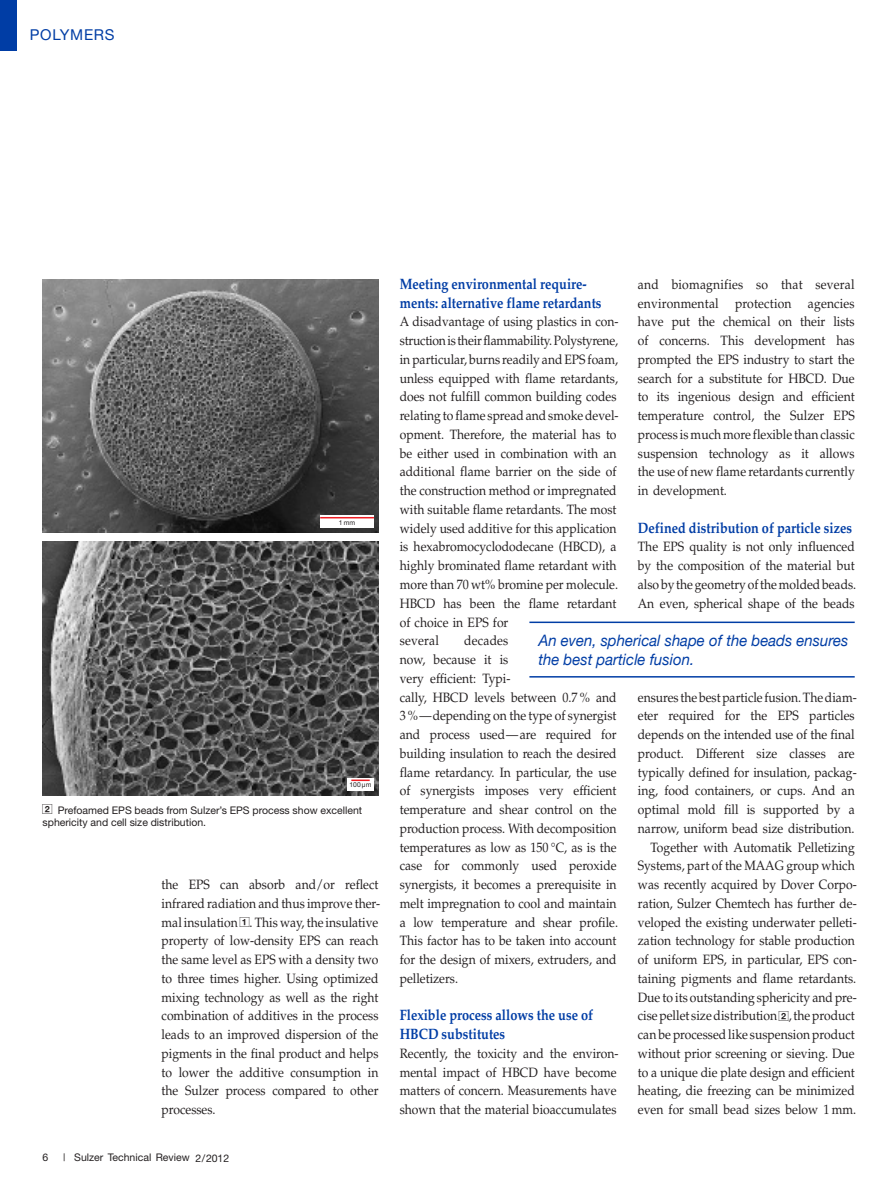
<style>
.page{position:relative;width:893px;height:1191px;background:#fff}
.page>*{position:absolute;margin:0;border:0;box-sizing:border-box;transform-origin:0 0}
.t1{font:italic 15.75px/18.8px "Helvetica Neue";color:#003da5;scale:.95 1}
.t2{font:700 15px/18.8px "Palatino";color:#003da5;scale:.85 1}
.t3{font:15px "Helvetica Neue";letter-spacing:.05em;color:#003da5}
.t4{font:13.5px/18.8px "Palatino";color:#231f20;scale:.9 1}
.t5{font:10.5px/12px "Helvetica Neue";color:#231f20}
.t6{font:6.75px "Helvetica Neue";color:#231f20}
.s1{font-family:"STR Ziffern Normal";font-size:9.75px}
</style>
<div class="page">
<div style="left:0;top:0;width:17px;height:51px;background:#003da5"></div>
<img style="left:43px;top:279px;width:335px;height:254px">
<img style="left:43px;top:542px;width:335px;height:253px">
<div style="left:347px;top:778px;width:27px;height:13px;background:#fff"></div>
<svg style="left:351px;top:779px;width:19px;height:2px"></svg>
<div style="left:320px;top:515px;width:54px;height:13px;background:#fff"></div>
<hr style="left:320px;top:517px;width:54px;height:1px;background:#ee1d23">
<hr style="left:529px;top:621px;width:326px;height:2px;background:#003da5">
<hr style="left:529px;top:676px;width:326px;height:1px;background:#003da5">
<p class="t3" style="left:30px;top:30px;width:86px">POLYMERS</p>
<p class="t6" style="left:339px;top:520px;width:18px">1mm</p>
<p class="t6" style="left:350px;top:782px;width:23px">100 µm</p>
<p class="t5" style="left:43px;top:805px;width:321px"><sup>2</sup> Prefoamed EPS beads from Sulzer’s EPS process show excellent sphericity and cell size distribution.</p>
<p class="t4" style="left:162px;top:876px;width:244px">the EPS can absorb and/or reflect infrared radiation and thus improve ther&shy;mal insulation <span class="s1">1</span>. This way, the insulative property of low-density EPS can reach the same level as EPS with a density two to three times higher. Using optimized mixing technology as well as the right combination of additives in the process leads to an improved dispersion of the pigments in the final product and helps to lower the additive consumption in the Sulzer process compared to other processes.</p>
<p class="t5" style="left:43px;top:1152px;width:7px">6</p>
<p class="t5" style="left:63px;top:1152px;width:168px">| Sulzer Technical Review 2/2012</p>
<p class="t2" style="left:400px;top:276px;width:239px">Meeting environmental require&shy;ments: alternative flame retardants</p>
<p class="t4" style="left:400px;top:314px;width:245px">A disadvantage of using plastics in con&shy;structionis theirflammability.Polystyrene, in particular, burns readily and EPS foam, unless equipped with flame retardants, does not fulfill common building codes relating to flame spread and smoke devel&shy;opment. Therefore, the material has to be either used in combination with an additional flame barrier on the side of the construction method or impregnated with suitable flame retardants. The most widely used additive for this application is hexabromocyclododecane (HBCD), a highly brominated flame retardant with more than 70 wt% bromine per molecule.<br>HBCD has been the flame retardant of choice in EPS for<br>several</p>
<p class="t4" style="left:638px;top:276px;width:242px;text-align:justify">and biomagnifies so that several environmental protection agencies have put the chemical on their lists of concerns. This development has prompted the EPS industry to start the search for a substitute for HBCD. Due to its ingenious design and efficient temperature control, the Sulzer EPS process is much more flexible than classic suspension technology as it allows the use of new flame retardants currently in development.</p>
<p class="t2" style="left:638px;top:520px;width:254px">Defined distribution of particle sizes</p>
<p class="t4" style="left:638px;top:539px;width:244px;text-align:justify">The EPS quality is not only influenced by the composition of the material but also by the geometry ofthemoldedbeads.<br>An even, spherical shape of the beads</p>
<p class="t1" style="left:538px;top:631px;width:328px">An even, spherical shape of the beads ensures the best particle fusion.</p>
<p class="t4" style="left:400px;top:633px;width:244px;text-indent:65px">decades<br>now, because it is<br>very efficient: Typi-<br>cally, HBCD levels between 0.7 % and 3 %—depending on the type of synergist and process used—are required for building insulation to reach the desired flame retardancy. In particular, the use of synergists imposes very efficient temperature and shear control on the production process. With decomposition temperatures as low as 150 °C, as is the case for commonly used peroxide synergists, it becomes a prerequisite in melt impregnation to cool and maintain a low temperature and shear profile.<br>This factor has to be taken into account for the design of mixers, extruders, and pelletizers.</p>
<p class="t2" style="left:400px;top:1007px;width:229px">Flexible process allows the use of<br>HBCD substitutes</p>
<p class="t4" style="left:400px;top:1045px;width:245px">Recently, the toxicity and the environ&shy;mental impact of HBCD have become matters of concern. Measurements have shown that the material bioaccumulates</p>
<p class="t4" style="left:638px;top:689px;width:245px;text-align:right">ensures the bestparticle fusion.Thediam&shy;eter required for the EPS particles depends on the intended use of the final product. Different size classes are typically defined for insulation, packag&shy;ing, food containers, or cups. And an optimal mold fill is supported by a narrow, uniform bead size distribution.<br>Together with Automatik Pelletizing Systems, part of the MAAG group which was recently acquired by Dover Corpo&shy;ration, Sulzer Chemtech has further de&shy;veloped the existing underwater pelleti&shy;zation technology for stable production of uniform EPS, in particular, EPS con&shy;taining pigments and flame retardants.<br>Due to its outstanding sphericity and pre&shy;cisepellet sizedistribution <span class="s1">2</span>,theproduct can be processed like suspension product without prior screening or sieving. Due to a unique die plate design and efficient heating, die freezing can be minimized even for small bead sizes below 1 mm.</p>
</div>
